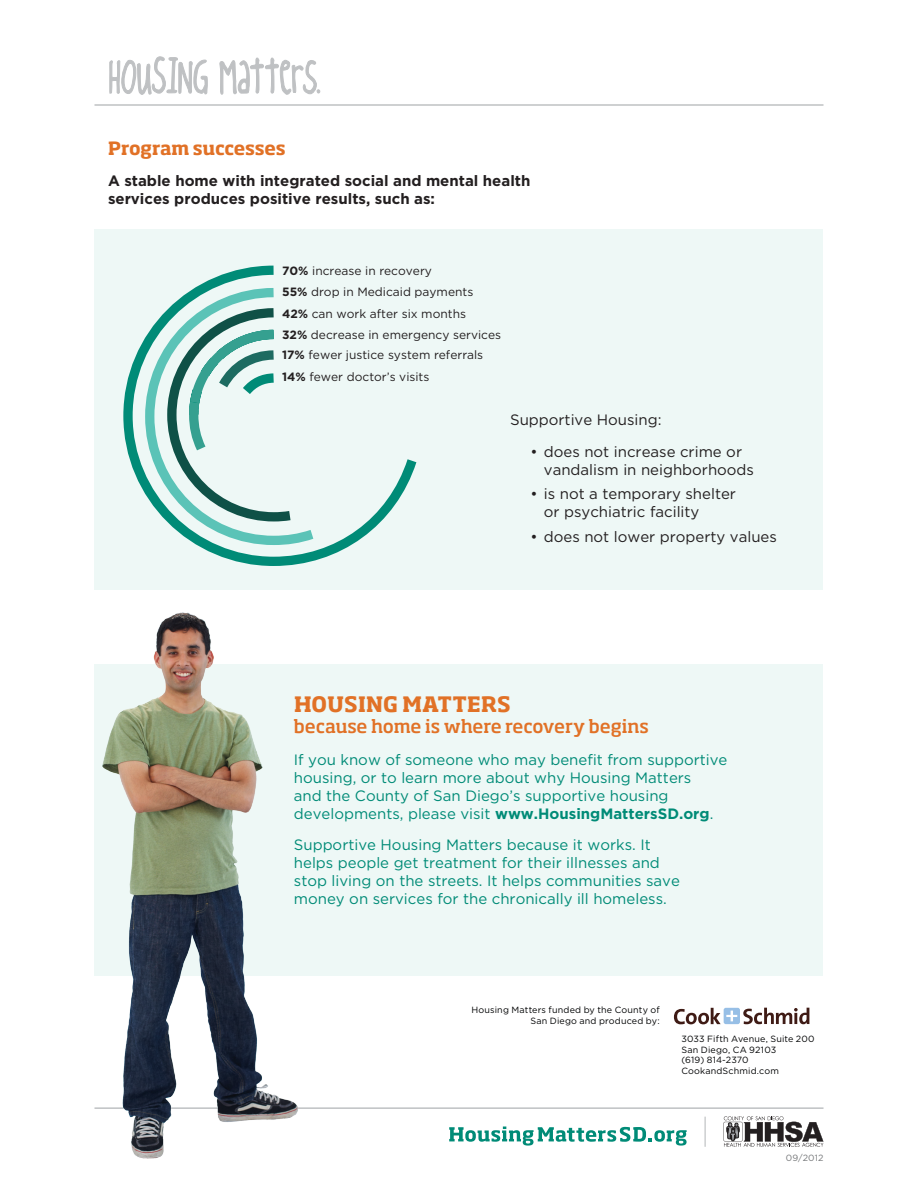
<style>
.page{position:relative;width:918px;height:1188px;background:#fff}
.page>*{position:absolute;margin:0;border:0;box-sizing:border-box;transform-origin:0 0}
.Subhead{font:700 21px "Soho Std";letter-spacing:.01em;color:#e17126}
.Subhead-2{font:500 18px "Soho Std";letter-spacing:-.005em;color:#e17126}
.Subhead-3{font:700 18px "Soho Std";letter-spacing:-.005em;color:#e17126}
.t1{font:15px/18px "Gotham";color:#008b77}
.Paragraph_Style_1{font:15px/18px "Gotham";color:#231f20}
.t2{font:700 15px/18px "Gotham";color:#231f20}
.t3{font:12px "Gotham";color:#231f20}
.t4{font:9px/10.8px "Gotham";letter-spacing:.02em;color:#010203;text-align:right}
.t5{font:9px "Gotham";letter-spacing:.015em;color:#76787a}
.s1{font-weight:700}
</style>
<div class="page">
<div style="left:94px;top:665px;width:730px;height:311px;background:#eef8f6"></div>
<div style="left:94px;top:230px;width:730px;height:360px;background:#eef8f6"></div>
<svg style="left:123px;top:347px;width:294px;height:219px"></svg>
<svg style="left:140px;top:314px;width:184px;height:236px"></svg>
<svg style="left:163px;top:265px;width:137px;height:261px"></svg>
<svg style="left:109px;top:56px;width:211px;height:39px"></svg>
<hr style="left:94px;top:104px;width:730px;height:2px;background:#bfc1c3">
<hr style="left:94px;top:1107px;width:730px;height:2px;background:#bfc1c3">
<img style="left:94px;top:612px;width:241px;height:547px">
<svg style="left:674px;top:1008px;width:135px;height:16px"></svg>
<svg style="left:449px;top:1127px;width:238px;height:19px"></svg>
<svg style="left:723px;top:1116px;width:101px;height:31px"></svg>
<hr style="left:705px;top:1117px;width:1px;height:30px;background:#bfc1c3">
<p class="Subhead-3" style="left:108px;top:136px;width:179px">Program successes</p>
<p class="t2" style="left:108px;top:171px;width:424px">A stable home with integrated social and mental health services produces positive results, such as:</p>
<p class="t3" style="left:282px;top:264px;width:151px"><span class="s1">70%</span> increase in recovery</p>
<p class="t3" style="left:282px;top:285px;width:193px"><span class="s1">55%</span> drop in Medicaid payments</p>
<p class="t3" style="left:282px;top:307px;width:185px"><span class="s1">42%</span> can work after six months</p>
<p class="t3" style="left:282px;top:328px;width:221px"><span class="s1">32%</span> decrease in emergency services</p>
<p class="t3" style="left:282px;top:370px;width:149px"><span class="s1">14%</span> fewer doctor’s visits</p>
<p class="t3" style="left:282px;top:348px;width:203px"><span class="s1">17%</span> fewer justice system referrals</p>
<p class="Paragraph_Style_1" style="left:510px;top:411px;width:153px">Supportive Housing:</p>
<p class="Paragraph_Style_1" style="left:544px;top:442px;width:212px;text-indent:-14px">• does not increase crime or vandalism in neighborhoods</p>
<p class="Paragraph_Style_1" style="left:544px;top:485px;width:194px;text-indent:-14px">• is not a temporary shelter or psychiatric facility</p>
<p class="Paragraph_Style_1" style="left:530px;top:528px;width:248px">• does not lower property values</p>
<p class="Subhead" style="left:294px;top:690px;width:218px">HOUSING MATTERS</p>
<p class="Subhead-2" style="left:294px;top:715px;width:357px">because home is where recovery begins</p>
<p class="t1" style="left:294px;top:750px;width:435px">If you know of someone who may benefit from supportive housing, or to learn more about why Housing Matters<br>and the County of San Diego’s supportive housing developments, please visit <span class="s1">www.HousingMattersSD.org</span>.</p>
<p class="t1" style="left:294px;top:836px;width:388px">Supportive Housing Matters because it works. It helps people get treatment for their illnesses and stop living on the streets. It helps communities save money on services for the chronically ill homeless.</p>
<p class="t4" style="left:472px;top:1004px;width:190px">Housing Matters funded by the County of<br>San Diego and produced by:</p>
<p class="t4" style="left:681px;top:1033px;width:135px;text-align:left">3033 Fifth Avenue, Suite 200<br>San Diego, CA 92103<br>(619) 814-2370<br>CookandSchmid.com</p>
<p class="t5" style="left:786px;top:1153px;width:39px">09/2012</p>
</div>
